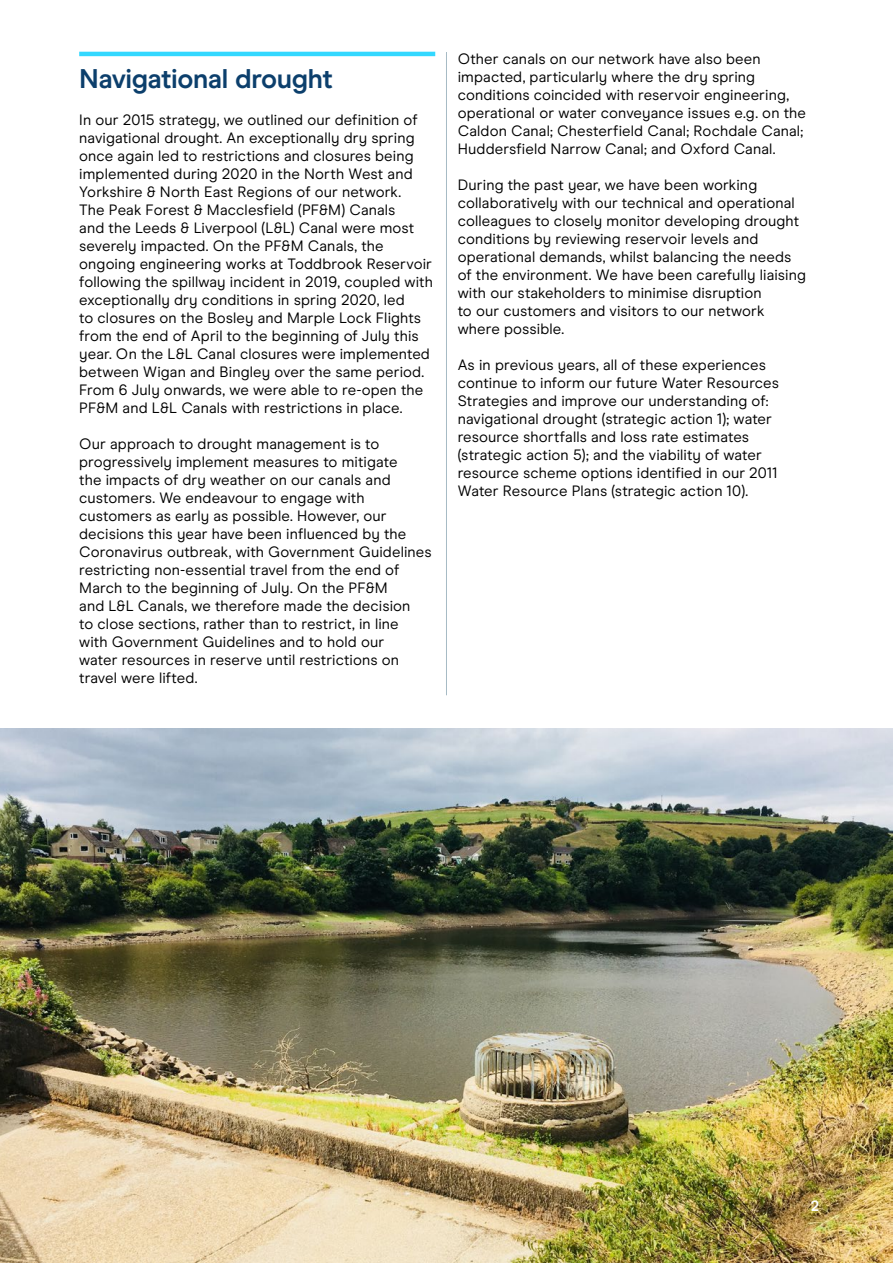
<style>
.page{position:relative;width:893px;height:1263px;background:#fff}
.page>*{position:absolute;margin:0;border:0;box-sizing:border-box;transform-origin:0 0}
.t1{font:700 27px "Modern Era";letter-spacing:-.015em;color:#0c3f6c}
.t2{font:15px/18px "Modern Era";letter-spacing:.01em;color:#000}
.t3{font:700 15px "Modern Era";color:#fff}
</style>
<div class="page">
<img style="left:0;top:729px;width:893px;height:534px">
<hr style="left:79px;top:52px;width:356px;height:4px;background:#33d8ff">
<hr style="left:446px;top:52px;width:1px;height:643px;background:#a7bbc5">
<h1 class="t1" style="left:79px;top:63px;width:255px">Navigational drought</h1>
<p class="t2" style="left:79px;top:111px;width:355px">In our 2015 strategy, we outlined our definition of navigational drought. An exceptionally dry spring once again led to restrictions and closures being implemented during 2020 in the North West and Yorkshire &amp; North East Regions of our network.<br>The Peak Forest &amp; Macclesfield (PF&amp;M) Canals<br>and the Leeds &amp; Liverpool (L&amp;L) Canal were most severely impacted. On the PF&amp;M Canals, the ongoing engineering works at Toddbrook Reservoir following the spillway incident in 2019, coupled with exceptionally dry conditions in spring 2020, led<br>to closures on the Bosley and Marple Lock Flights from the end of April to the beginning of July this year. On the L&amp;L Canal closures were implemented between Wigan and Bingley over the same period.<br>From 6 July onwards, we were able to re-open the PF&amp;M and L&amp;L Canals with restrictions in place.</p>
<p class="t2" style="left:79px;top:435px;width:354px">Our approach to drought management is to progressively implement measures to mitigate<br>the impacts of dry weather on our canals and customers. We endeavour to engage with customers as early as possible. However, our decisions this year have been influenced by the Coronavirus outbreak, with Government Guidelines restricting non-essential travel from the end of March to the beginning of July. On the PF&amp;M<br>and L&amp;L Canals, we therefore made the decision<br>to close sections, rather than to restrict, in line<br>with Government Guidelines and to hold our<br>water resources in reserve until restrictions on travel were lifted.</p>
<p class="t2" style="left:458px;top:50px;width:350px">Other canals on our network have also been impacted, particularly where the dry spring conditions coincided with reservoir engineering, operational or water conveyance issues e.g. on the Caldon Canal; Chesterfield Canal; Rochdale Canal; Huddersfield Narrow Canal; and Oxford Canal.</p>
<p class="t2" style="left:458px;top:176px;width:350px">During the past year, we have been working collaboratively with our technical and operational colleagues to closely monitor developing drought conditions by reviewing reservoir levels and operational demands, whilst balancing the needs of the environment. We have been carefully liaising with our stakeholders to minimise disruption<br>to our customers and visitors to our network where possible.</p>
<p class="t2" style="left:458px;top:356px;width:323px">As in previous years, all of these experiences continue to inform our future Water Resources Strategies and improve our understanding of: navigational drought (strategic action 1); water resource shortfalls and loss rate estimates (strategic action 5); and the viability of water resource scheme options identified in our 2011<br>Water Resource Plans (strategic action 10).</p>
<p class="t3" style="left:811px;top:1197px;width:10px">2</p>
</div>
